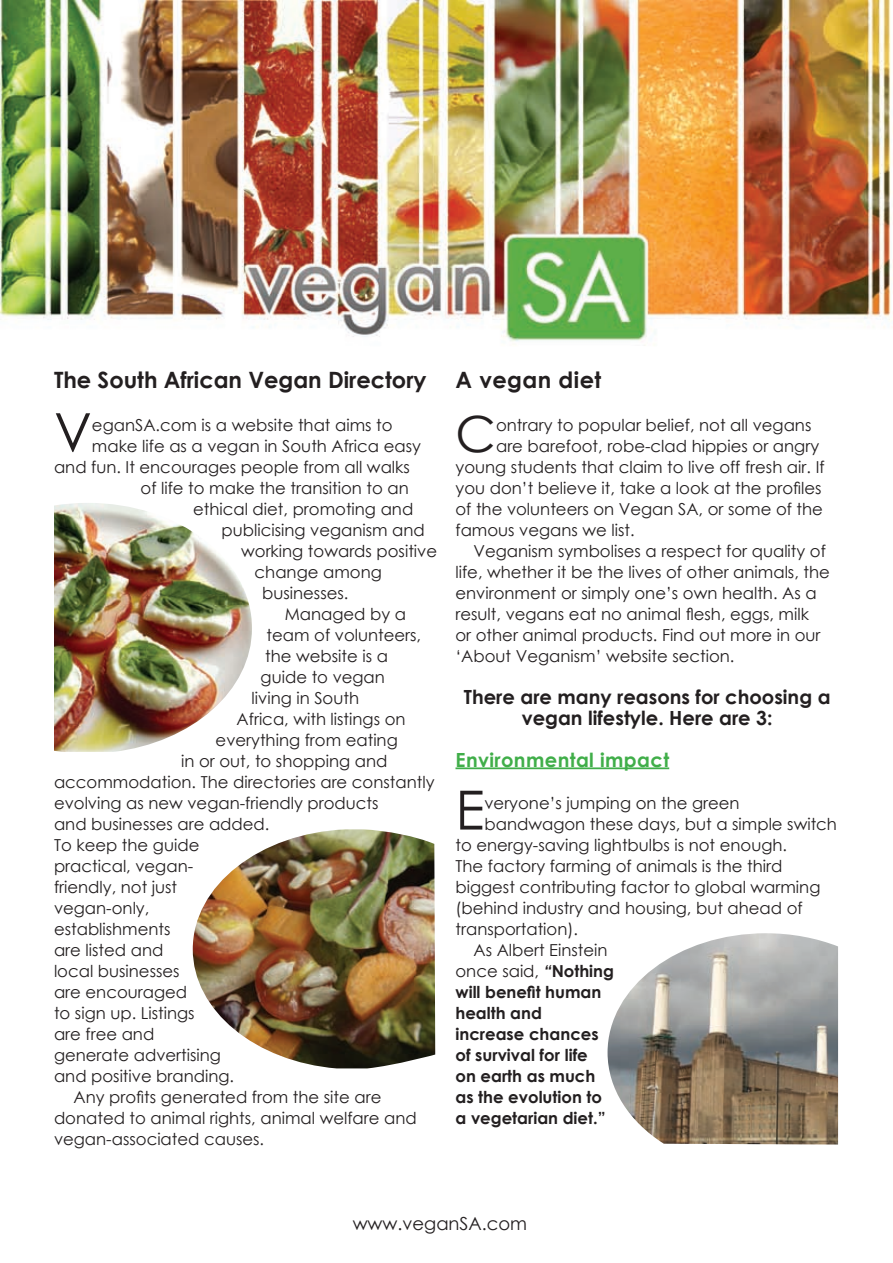
<style>
.page{position:relative;width:893px;height:1263px;background:#fff}
.page>*{position:absolute;margin:0;border:0;box-sizing:border-box;transform-origin:0 0}
.t1{font:54px "Century Gothic";color:#231f20}
.t2{font:49.95px "Century Gothic";color:#231f20}
.t3{font:700 22.5px "Century Gothic";color:#231f20}
.t4{font:700 22.5px "Century Gothic";letter-spacing:.02em;color:#231f20}
.t5{font:700 19.5px/21px "Century Gothic";color:#231f20;text-align:center}
.t6{font:700 19.5px "Century Gothic";letter-spacing:.02em;color:#40ae49}
.t7{font:18px "Century Gothic";color:#231f20}
.t8{font:16.5px "Century Gothic";color:#231f20}
.t9{font:700 16.5px "Century Gothic";color:#231f20}
.s1{font-weight:700;font-style:italic}
.s2{font-weight:700}
</style>
<div class="page">
<img style="left:0;top:0;width:893px;height:1145px">
<hr style="left:455px;top:767px;width:214px;height:2px;background:#40ae49">
<img style="left:54px;top:503px;width:198px;height:249px">
<img style="left:193px;top:829px;width:242px;height:239px">
<img style="left:608px;top:933px;width:230px;height:211px">
<h3 class="t3" style="left:54px;top:363px;width:374px">The South African Vegan Directory</h3>
<h1 class="t1" style="left:54px;top:395px;width:39px">V</h1>
<p class="t8" style="left:92px;top:414px;width:302px">eganSA.com is a website that aims to</p>
<p class="t8" style="left:92px;top:435px;width:330px">make life as a vegan in South Africa easy</p>
<p class="t8" style="left:54px;top:456px;width:357px">and fun. It encourages people from all walks</p>
<p class="t8" style="left:141px;top:477px;width:270px">of life to make the transition to an</p>
<p class="t8" style="left:193px;top:498px;width:222px">ethical diet, promoting and</p>
<p class="t8" style="left:222px;top:519px;width:205px">publicising veganism and</p>
<p class="t8" style="left:241px;top:540px;width:197px">working towards positive</p>
<p class="t8" style="left:255px;top:561px;width:129px">change among</p>
<p class="t8" style="left:262px;top:582px;width:88px">businesses.</p>
<p class="t8" style="left:285px;top:603px;width:123px">Managed by a</p>
<p class="t8" style="left:267px;top:624px;width:156px">team of volunteers,</p>
<p class="t8" style="left:265px;top:645px;width:124px">the website is a</p>
<p class="t8" style="left:261px;top:666px;width:126px">guide to vegan</p>
<p class="t8" style="left:252px;top:687px;width:109px">living in South</p>
<p class="t8" style="left:237px;top:708px;width:170px">Africa, with listings on</p>
<p class="t8" style="left:216px;top:729px;width:184px">everything from eating</p>
<p class="t8" style="left:181px;top:750px;width:208px">in or out, to shopping and</p>
<p class="t8" style="left:54px;top:771px;width:382px">accommodation. The directories are constantly</p>
<p class="t8" style="left:54px;top:792px;width:326px">evolving as new vegan-friendly products</p>
<p class="t8" style="left:54px;top:813px;width:217px">and businesses are added.</p>
<p class="t8" style="left:54px;top:834px;width:147px">To keep the guide</p>
<p class="t8" style="left:54px;top:855px;width:141px">practical, vegan-</p>
<p class="t8" style="left:54px;top:876px;width:125px">friendly, not just</p>
<p class="t8" style="left:54px;top:897px;width:97px">vegan-only,</p>
<p class="t8" style="left:54px;top:918px;width:118px">establishments</p>
<p class="t8" style="left:54px;top:939px;width:111px">are listed and</p>
<p class="t8" style="left:54px;top:960px;width:127px">local businesses</p>
<p class="t8" style="left:54px;top:981px;width:135px">are encouraged</p>
<p class="t8" style="left:54px;top:1002px;width:142px">to sign up. Listings</p>
<p class="t8" style="left:54px;top:1023px;width:102px">are free and</p>
<p class="t8" style="left:54px;top:1044px;width:168px">generate advertising</p>
<p class="t8" style="left:54px;top:1065px;width:182px">and positive branding.</p>
<p class="t8" style="left:74px;top:1086px;width:309px">Any profits generated from the site are</p>
<p class="t8" style="left:54px;top:1107px;width:364px">donated to animal rights, animal welfare and</p>
<p class="t8" style="left:54px;top:1128px;width:212px">vegan-associated causes.</p>
<h3 class="t4" style="left:455px;top:363px;width:147px">A vegan diet</h3>
<h2 class="t2" style="left:455px;top:398px;width:42px">C</h2>
<p class="t8" style="left:496px;top:413px;width:317px">ontrary to popular belief, not all vegans</p>
<p class="t8" style="left:496px;top:434px;width:325px">are barefoot, robe-clad hippies or angry</p>
<p class="t8" style="left:455px;top:455px;width:371px">young students that claim to live off fresh air. If</p>
<p class="t8" style="left:455px;top:476px;width:368px">you don’t believe it, take a look at the profiles</p>
<p class="t8" style="left:455px;top:497px;width:369px">of the volunteers on Vegan SA, or some of the</p>
<p class="t8" style="left:455px;top:518px;width:181px">famous vegans we list.</p>
<p class="t8" style="left:473px;top:539px;width:354px">Veganism symbolises a respect for quality of</p>
<p class="t8" style="left:455px;top:560px;width:376px">life, whether it be the lives of other animals, the</p>
<p class="t8" style="left:455px;top:581px;width:363px">environment or simply one’s own health. As a</p>
<p class="t8" style="left:455px;top:602px;width:355px">result, vegans eat no animal flesh, eggs, milk</p>
<p class="t8" style="left:455px;top:623px;width:367px">or other animal products. Find out more in our</p>
<p class="t8" style="left:455px;top:644px;width:280px">‘About Veganism’ website section.</p>
<p class="t5" style="left:464px;top:685px;width:368px">There are many reasons for choosing a vegan lifestyle. Here are 3:</p>
<p class="t6" style="left:455px;top:745px;width:215px">Environmental impact</p>
<h1 class="t1" style="left:455px;top:772px;width:30px">E</h1>
<p class="t8" style="left:484px;top:791px;width:257px">veryone’s jumping on the green</p>
<p class="t8" style="left:484px;top:812px;width:354px">bandwagon these days, but a simple switch</p>
<p class="t8" style="left:455px;top:833px;width:333px">to energy-saving lightbulbs is not enough.</p>
<p class="t8" style="left:455px;top:854px;width:328px">The factory farming of animals is the third</p>
<p class="t8" style="left:455px;top:875px;width:366px">biggest contributing factor to global warming</p>
<p class="t8" style="left:455px;top:896px;width:349px">(behind industry and housing, but ahead of</p>
<p class="t8" style="left:455px;top:917px;width:124px">transportation).</p>
<p class="t8" style="left:473px;top:938px;width:136px">As Albert Einstein</p>
<p class="t8" style="left:455px;top:959px;width:160px">once said, <span class="s1">“</span><span class="s2">Nothing</span></p>
<p class="t9" style="left:455px;top:979px;width:147px">will benefit human</p>
<p class="t9" style="left:455px;top:1000px;width:88px">health and</p>
<p class="t9" style="left:455px;top:1021px;width:145px">increase chances</p>
<p class="t9" style="left:455px;top:1042px;width:134px">of survival for life</p>
<p class="t9" style="left:455px;top:1063px;width:141px">on earth as much</p>
<p class="t9" style="left:455px;top:1084px;width:148px">as the evolution to</p>
<p class="t9" style="left:455px;top:1105px;width:152px">a vegetarian diet.”</p>
<p class="t7" style="left:353px;top:1211px;width:176px">www.veganSA.com</p>
</div>
